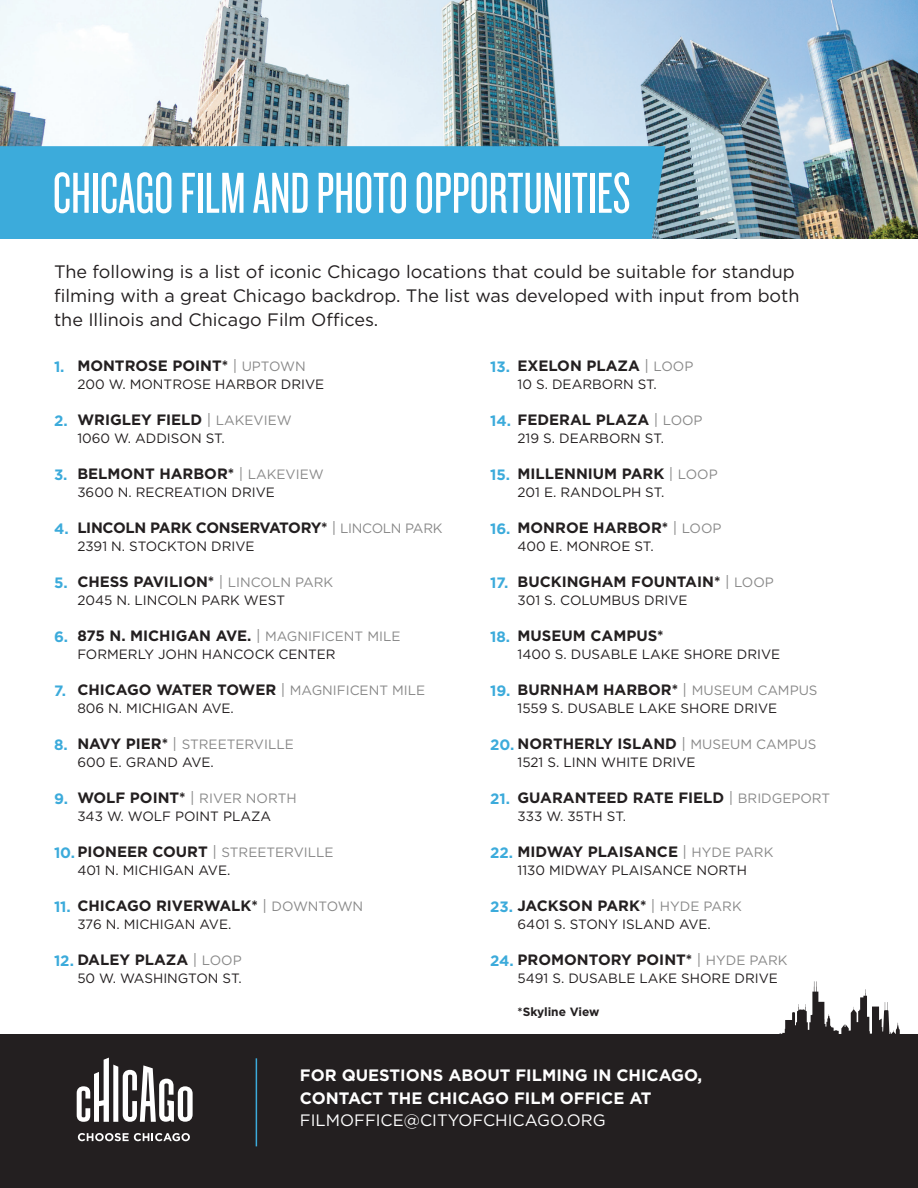
<style>
.page{position:relative;width:918px;height:1188px;background:#fff}
.page>*{position:absolute;margin:0;border:0;box-sizing:border-box;transform-origin:0 0}
.t1{font:60px "Knockout 27 Junior Bantamwt";color:#fff}
.t2{font:18px/24px "Gotham";color:#231f20}
.t3{font:700 16.5px/22.5px "Gotham";color:#fff}
.t4{font:700 15px "Gotham HTF";color:#231f20}
.t5{font:700 15px "Gotham HTF";color:#3cabdb}
.t6{font:700 15px "Gotham HTF";letter-spacing:-.02em;color:#231f20}
.t7{font:13.5px "Gotham HTF";color:#231f20}
.t8{font:13.5px "Gotham HTF";color:#898989}
.t9{font:700 12px "Gotham HTF";color:#231f20}
.s1{font-weight:400;color:#898989}
.s2{font-weight:400;font-size:13.5px;color:#898989}
.s3{font-weight:700;font-size:15px;color:#231f20}
.s4{font-size:15px}
.s5{color:#3cabdb}
.s6{font-weight:400}
</style>
<div class="page">
<svg style="left:772px;top:981px;width:134px;height:54px"></svg>
<img style="left:0;top:0;width:918px;height:239px">
<div style="left:0;top:1035px;width:918px;height:153px;background:#231f20"></div>
<hr style="left:256px;top:1058px;width:1px;height:88px;background:#3cabdb">
<svg style="left:77px;top:1058px;width:116px;height:64px"></svg>
<svg style="left:78px;top:1133px;width:112px;height:8px"></svg>
<div style="left:0;top:146px;width:666px;height:93px;background:#3cabdb"></div>
<p class="t1" style="left:53px;top:158px;width:579px">CHICAGO FILM AND PHOTO OPPORTUNITIES</p>
<p class="t2" style="left:54px;top:260px;width:747px">The following is a list of iconic Chicago locations that could be suitable for standup filming with a great Chicago backdrop. The list was developed with input from both the Illinois and Chicago Film Offices.</p>
<p class="t4" style="left:77px;top:357px;width:230px">MONTROSE POINT* <span class="s1">|</span> <span class="s2">UPTOWN</span></p>
<p class="t7" style="left:77px;top:377px;width:249px">200 W. MONTROSE HARBOR DRIVE</p>
<p class="t4" style="left:77px;top:411px;width:216px">WRIGLEY FIELD <span class="s1">|</span> <span class="s2">LAKEVIEW</span></p>
<p class="t7" style="left:77px;top:431px;width:149px">1060 W. ADDISON ST.</p>
<p class="t4" style="left:77px;top:465px;width:248px">BELMONT HARBOR* <span class="s1">|</span> <span class="s2">LAKEVIEW</span></p>
<p class="t7" style="left:77px;top:485px;width:199px">3600 N. RECREATION DRIVE</p>
<p class="t6" style="left:77px;top:519px;width:367px">LINCOLN PARK CONSERVATORY* <span class="s1">|</span> <span class="s2">LINCOLN PARK</span></p>
<p class="t7" style="left:77px;top:539px;width:179px">2391 N. STOCKTON DRIVE</p>
<p class="t4" style="left:77px;top:573px;width:257px">CHESS PAVILION* <span class="s1">|</span> <span class="s2">LINCOLN PARK</span></p>
<p class="t7" style="left:77px;top:593px;width:209px">2045 N. LINCOLN PARK WEST</p>
<p class="t4" style="left:77px;top:627px;width:325px">875 N. MICHIGAN AVE. <span class="s1">|</span> <span class="s2">MAGNIFICENT MILE</span></p>
<p class="t7" style="left:77px;top:647px;width:260px">FORMERLY JOHN HANCOCK CENTER</p>
<p class="t4" style="left:77px;top:681px;width:349px">CHICAGO WATER TOWER <span class="s1">|</span> <span class="s2">MAGNIFICENT MILE</span></p>
<p class="t7" style="left:77px;top:701px;width:158px">806 N. MICHIGAN AVE.</p>
<p class="t8" style="left:77px;top:737px;width:218px"><span class="s3">NAVY PIER*</span> <span class="s4">|</span> STREETERVILLE</p>
<p class="t7" style="left:77px;top:755px;width:138px">600 E. GRAND AVE.</p>
<p class="t4" style="left:77px;top:789px;width:221px">WOLF POINT* <span class="s1">|</span> <span class="s2">RIVER NORTH</span></p>
<p class="t7" style="left:77px;top:809px;width:195px">343 W. WOLF POINT PLAZA</p>
<p class="t8" style="left:77px;top:845px;width:258px"><span class="s3">PIONEER COURT</span> <span class="s4">|</span> STREETERVILLE</p>
<p class="t7" style="left:77px;top:863px;width:155px">401 N. MICHIGAN AVE.</p>
<p class="t4" style="left:54px;top:897px;width:311px"><span class="s5">11.</span> CHICAGO RIVERWALK* <span class="s1">|</span> <span class="s2">DOWNTOWN</span></p>
<p class="t7" style="left:77px;top:917px;width:156px">376 N. MICHIGAN AVE.</p>
<p class="t4" style="left:54px;top:951px;width:189px"><span class="s5">12.</span> DALEY PLAZA <span class="s1">|</span> <span class="s2">LOOP</span></p>
<p class="t7" style="left:77px;top:971px;width:166px">50 W. WASHINGTON ST.</p>
<p class="t5" style="left:54px;top:358px;width:12px">1.</p>
<p class="t5" style="left:54px;top:412px;width:15px">2.</p>
<p class="t5" style="left:54px;top:466px;width:15px">3.</p>
<p class="t5" style="left:54px;top:520px;width:16px">4.</p>
<p class="t5" style="left:54px;top:574px;width:15px">5.</p>
<p class="t5" style="left:54px;top:628px;width:16px">6.</p>
<p class="t5" style="left:54px;top:682px;width:14px">7.</p>
<p class="t5" style="left:54px;top:736px;width:15px">8.</p>
<p class="t5" style="left:54px;top:790px;width:16px">9.</p>
<p class="t5" style="left:54px;top:844px;width:23px">10.</p>
<p class="t4" style="left:518px;top:357px;width:177px">EXELON PLAZA <span class="s1">|</span> <span class="s2">LOOP</span></p>
<p class="t7" style="left:518px;top:377px;width:141px">10 S. DEARBORN ST.</p>
<p class="t4" style="left:490px;top:411px;width:214px"><span class="s5">14.</span> FEDERAL PLAZA <span class="s1">|</span> <span class="s2">LOOP</span></p>
<p class="t7" style="left:518px;top:431px;width:148px">219 S. DEARBORN ST.</p>
<p class="t4" style="left:518px;top:465px;width:202px">MILLENNIUM PARK <span class="s1">|</span> <span class="s2">LOOP</span></p>
<p class="t7" style="left:518px;top:485px;width:148px">201 E. RANDOLPH ST.</p>
<p class="t4" style="left:518px;top:519px;width:206px">MONROE HARBOR* <span class="s1">|</span> <span class="s2">LOOP</span></p>
<p class="t7" style="left:518px;top:539px;width:138px">400 E. MONROE ST.</p>
<p class="t4" style="left:518px;top:573px;width:258px">BUCKINGHAM FOUNTAIN* <span class="s1">|</span> <span class="s2">LOOP</span></p>
<p class="t7" style="left:518px;top:593px;width:172px">301 S. COLUMBUS DRIVE</p>
<p class="t4" style="left:518px;top:627px;width:148px">MUSEUM CAMPUS*</p>
<p class="t7" style="left:518px;top:647px;width:264px">1400 S. DUSABLE LAKE SHORE DRIVE</p>
<p class="t4" style="left:518px;top:681px;width:302px">BURNHAM HARBOR* <span class="s1">|</span> <span class="s2">MUSEUM CAMPUS</span></p>
<p class="t7" style="left:518px;top:701px;width:261px">1559 S. DUSABLE LAKE SHORE DRIVE</p>
<p class="t4" style="left:490px;top:735px;width:328px"><span class="s5">20.</span> NORTHERLY ISLAND <span class="s1">|</span> <span class="s2">MUSEUM CAMPUS</span></p>
<p class="t7" style="left:518px;top:755px;width:179px">1521 S. LINN WHITE DRIVE</p>
<p class="t4" style="left:518px;top:789px;width:314px">GUARANTEED RATE FIELD <span class="s1">|</span> <span class="s2">BRIDGEPORT</span></p>
<p class="t7" style="left:518px;top:809px;width:110px">333 W. 35TH ST.</p>
<p class="t4" style="left:490px;top:843px;width:285px"><span class="s5">22.</span> MIDWAY PLAISANCE <span class="s1">|</span> <span class="s2">HYDE PARK</span></p>
<p class="t7" style="left:518px;top:863px;width:231px">1130 MIDWAY PLAISANCE NORTH</p>
<p class="t4" style="left:490px;top:897px;width:253px"><span class="s5">23.</span> JACKSON PARK* <span class="s1">|</span> <span class="s2">HYDE PARK</span></p>
<p class="t7" style="left:518px;top:917px;width:195px">6401 S. STONY ISLAND AVE.</p>
<p class="t4" style="left:490px;top:951px;width:299px"><span class="s5">24.</span> PROMONTORY POINT* <span class="s1">|</span> <span class="s2">HYDE PARK</span></p>
<p class="t7" style="left:518px;top:971px;width:262px">5491 S. DUSABLE LAKE SHORE DRIVE</p>
<p class="t5" style="left:490px;top:358px;width:21px">13.</p>
<p class="t5" style="left:490px;top:466px;width:22px">15.</p>
<p class="t5" style="left:490px;top:520px;width:22px">16.</p>
<p class="t5" style="left:490px;top:574px;width:20px">17.</p>
<p class="t5" style="left:490px;top:628px;width:22px">18.</p>
<p class="t5" style="left:490px;top:682px;width:22px">19.</p>
<p class="t5" style="left:490px;top:790px;width:21px">21.</p>
<p class="t9" style="left:518px;top:1005px;width:83px">*Skyline View</p>
<p class="t3" style="left:300px;top:1064px;width:404px">FOR QUESTIONS ABOUT FILMING IN CHICAGO,<br>CONTACT THE CHICAGO FILM OFFICE AT<br><span class="s6">FILMOFFICE@CITYOFCHICAGO.ORG</span></p>
</div>
